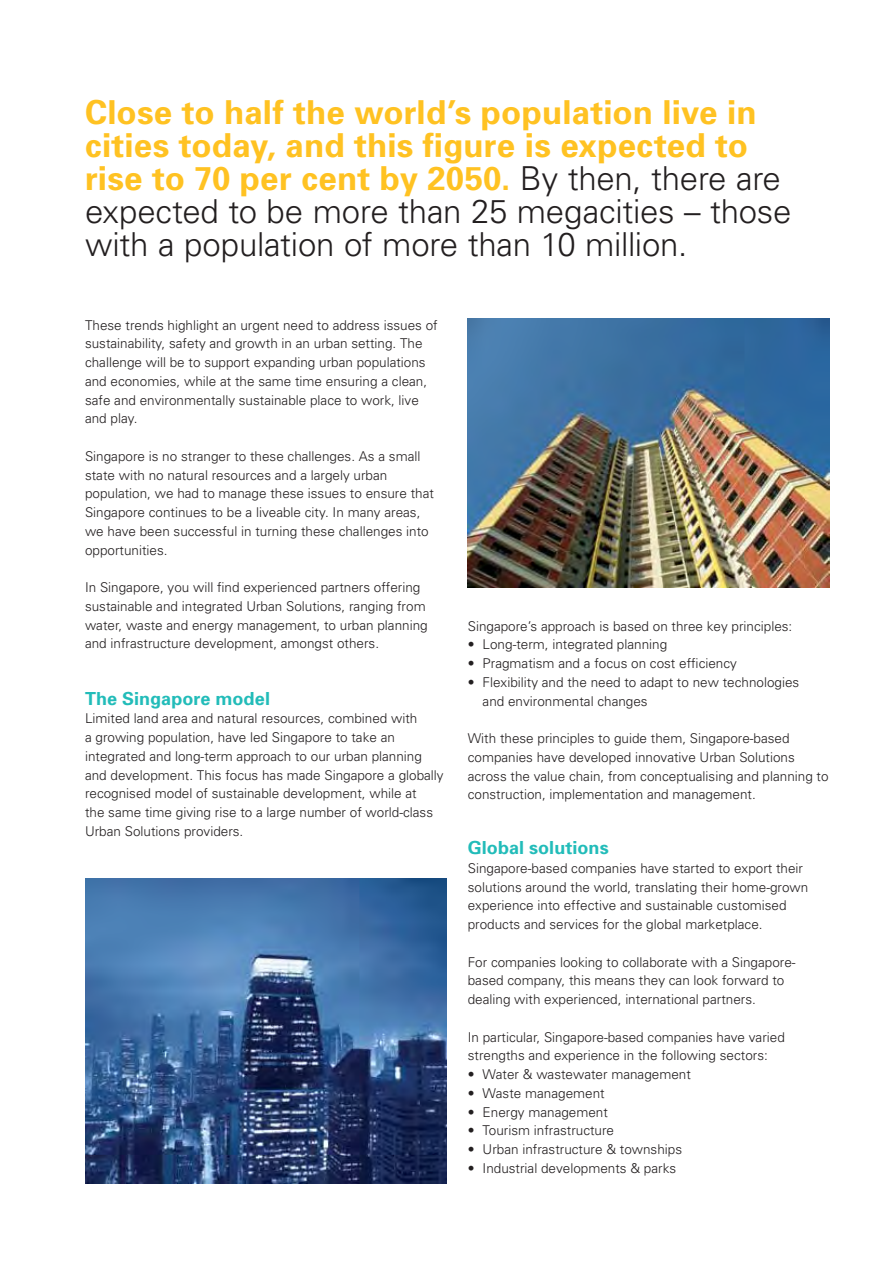
<style>
.page{position:relative;width:893px;height:1263px;background:#fff}
.page>*{position:absolute;margin:0;border:0;box-sizing:border-box;transform-origin:0 0}
.t1{font:700 33px/33px "Univers";letter-spacing:.005em;color:#ffc222}
.t2{font:700 18px "Univers";letter-spacing:.005em;color:#22bcb9}
.t3{font:300 13.5px/18.8px "Univers";color:#231f20}
.s1{font-weight:300;color:#231f20}
</style>
<div class="page">
<img style="left:85px;top:879px;width:361px;height:304px">
<img style="left:468px;top:319px;width:361px;height:268px">
<h1 class="t1" style="left:85px;top:96px;width:708px">Close to half the world’s population live in cities today, and this figure is expected to rise to 70 per cent by 2050. <span class="s1">By then, there are expected to be more than 25 megacities – those with a population of more than 10 million.</span></h1>
<p class="t3" style="left:85px;top:315px;width:354px">These trends highlight an urgent need to address issues of sustainability, safety and growth in an urban setting. The challenge will be to support expanding urban populations and economies, while at the same time ensuring a clean, safe and environmentally sustainable place to work, live and play.</p>
<p class="t3" style="left:85px;top:447px;width:350px">Singapore is no stranger to these challenges. As a small state with no natural resources and a largely urban population, we had to manage these issues to ensure that Singapore continues to be a liveable city. In many areas, we have been successful in turning these challenges into opportunities.</p>
<p class="t3" style="left:85px;top:578px;width:344px">In Singapore, you will find experienced partners offering sustainable and integrated Urban Solutions, ranging from water, waste and energy management, to urban planning and infrastructure development, amongst others.</p>
<h2 class="t2" style="left:85px;top:687px;width:187px">The Singapore model</h2>
<p class="t3" style="left:85px;top:709px;width:360px">Limited land area and natural resources, combined with<br>a growing population, have led Singapore to take an integrated and long-term approach to our urban planning and development. This focus has made Singapore a globally recognised model of sustainable development, while at<br>the same time giving rise to a large number of world-class Urban Solutions providers.</p>
<p class="t3" style="left:468px;top:616px;width:326px">Singapore’s approach is based on three key principles:</p>
<p class="t3" style="left:468px;top:635px;width:201px">• Long-term, integrated planning</p>
<p class="t3" style="left:468px;top:654px;width:271px">• Pragmatism and a focus on cost efficiency</p>
<p class="t3" style="left:483px;top:673px;width:318px;text-indent:-15px">• Flexibility and the need to adapt to new technologies and environmental changes</p>
<p class="t3" style="left:468px;top:729px;width:362px">With these principles to guide them, Singapore-based companies have developed innovative Urban Solutions across the value chain, from conceptualising and planning to construction, implementation and management.</p>
<h2 class="t2" style="left:468px;top:837px;width:142px">Global solutions</h2>
<p class="t3" style="left:468px;top:859px;width:342px">Singapore-based companies have started to export their solutions around the world, translating their home-grown experience into effective and sustainable customised products and services for the global marketplace.</p>
<p class="t3" style="left:468px;top:952px;width:329px">For companies looking to collaborate with a Singapore&shy;based company, this means they can look forward to dealing with experienced, international partners.</p>
<p class="t3" style="left:468px;top:1027px;width:319px">In particular, Singapore-based companies have varied strengths and experience in the following sectors:</p>
<p class="t3" style="left:468px;top:1065px;width:225px">• Water &amp; wastewater management</p>
<p class="t3" style="left:468px;top:1084px;width:138px">• Waste management</p>
<p class="t3" style="left:468px;top:1102px;width:142px">• Energy management</p>
<p class="t3" style="left:468px;top:1121px;width:148px">• Tourism infrastructure</p>
<p class="t3" style="left:468px;top:1140px;width:216px">• Urban infrastructure &amp; townships</p>
<p class="t3" style="left:468px;top:1159px;width:210px">• Industrial developments &amp; parks</p>
</div>
